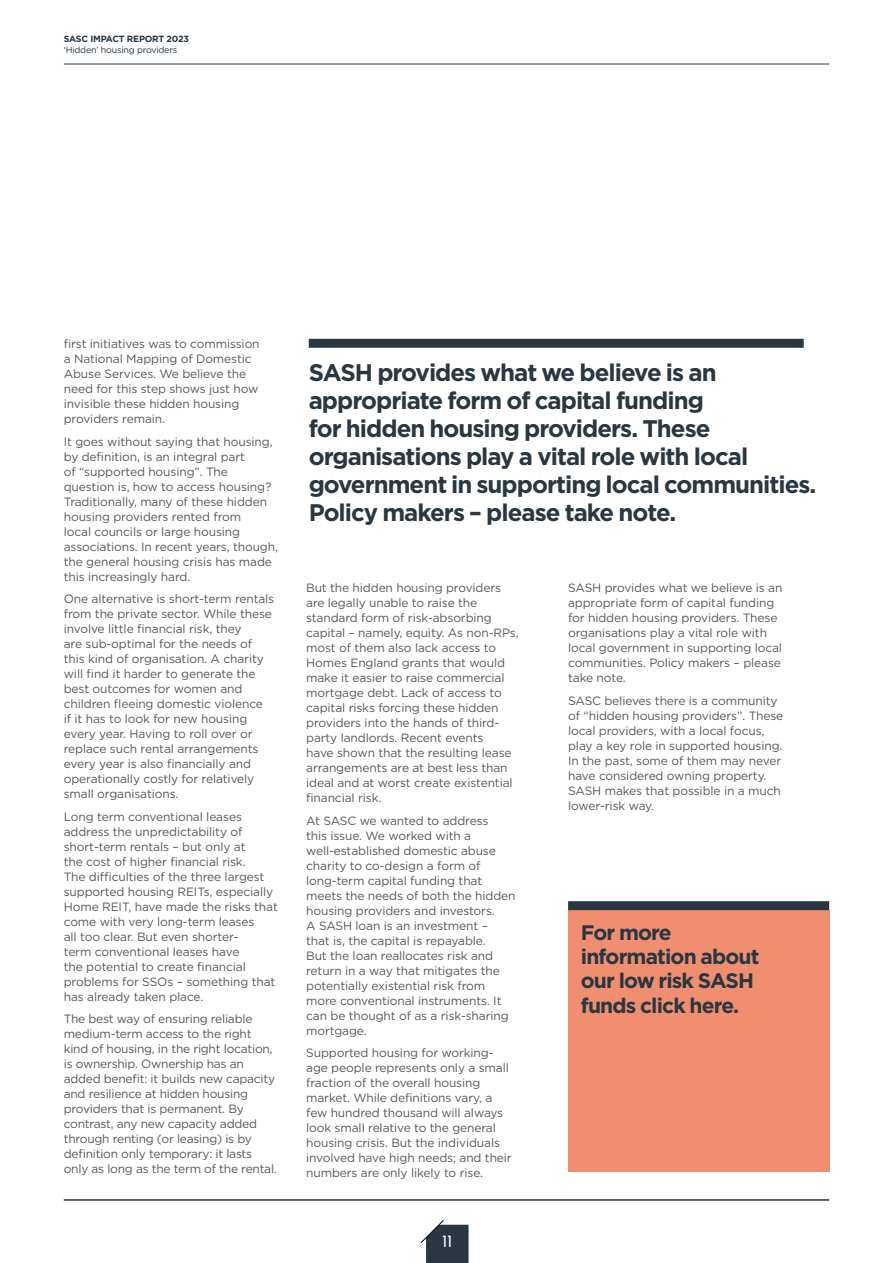
<style>
.page{position:relative;width:893px;height:1263px;background:#fff}
.page>*{position:absolute;margin:0;border:0;box-sizing:border-box;transform-origin:0 0}
.t1{font:700 24px/27.9px "Gotham";letter-spacing:-.04em;color:#283742}
.t2{font:700 21px/24.3px "Gotham";letter-spacing:-.04em;color:#283742}
.t3{font:500 condensed 15px "Futura";color:#fff}
.t4{font:12px/15px "Gotham";letter-spacing:-.01em;color:#575756}
.t5{font:9px "Gotham";letter-spacing:-.025em;color:#283742}
.t6{font:700 9px "Gotham";letter-spacing:-.025em;color:#283742}
</style>
<div class="page">
<hr style="left:64px;top:1199px;width:765px;height:2px;background:#283742">
<hr style="left:64px;top:64px;width:765px;height:1px;background:#283742">
<svg style="left:420px;top:1220px;width:49px;height:43px"></svg>
<div style="left:568px;top:910px;width:261px;height:261px;background:#f18e70"></div>
<div style="left:568px;top:901px;width:261px;height:9px;background:#283742"></div>
<div style="left:309px;top:339px;width:495px;height:9px;background:#283742"></div>
<p class="t6" style="left:64px;top:33px;width:127px">SASC IMPACT REPORT 2023</p>
<p class="t5" style="left:64px;top:44px;width:115px">‘Hidden’ housing providers</p>
<p class="t4" style="left:64px;top:336px;width:197px">first initiatives was to commission a National Mapping of Domestic<br>Abuse Services. We believe the need for this step shows just how invisible these hidden housing providers remain.</p>
<p class="t4" style="left:64px;top:434px;width:216px">It goes without saying that housing, by definition, is an integral part<br>of “supported housing”. The question is, how to access housing?<br>Traditionally, many of these hidden housing providers rented from<br>local councils or large housing associations. In recent years, though, the general housing crisis has made this increasingly hard.</p>
<p class="t4" style="left:64px;top:591px;width:212px">One alternative is short-term rentals from the private sector. While these involve little financial risk, they<br>are sub-optimal for the needs of this kind of organisation. A charity will find it harder to generate the best outcomes for women and children fleeing domestic violence<br>if it has to look for new housing every year. Having to roll over or replace such rental arrangements every year is also financially and operationally costly for relatively small organisations.</p>
<p class="t4" style="left:64px;top:809px;width:216px">Long term conventional leases address the unpredictability of short-term rentals – but only at<br>the cost of higher financial risk.<br>The difficulties of the three largest supported housing REITs, especially<br>Home REIT, have made the risks that come with very long-term leases<br>all too clear. But even shorter-<br>term conventional leases have<br>the potential to create financial problems for SSOs – something that has already taken place.</p>
<p class="t4" style="left:64px;top:1011px;width:215px">The best way of ensuring reliable medium-term access to the right kind of housing, in the right location, is ownership. Ownership has an added benefit: it builds new capacity and resilience at hidden housing providers that is permanent. By contrast, any new capacity added through renting (or leasing) is by definition only temporary: it lasts only as long as the term of the rental.</p>
<h1 class="t1" style="left:309px;top:359px;width:509px">SASH provides what we believe is an appropriate form of capital funding<br>for hidden housing providers. These organisations play a vital role with local government in supporting local communities.<br>Policy makers – please take note.</h1>
<p class="t4" style="left:306px;top:580px;width:214px">But the hidden housing providers are legally unable to raise the standard form of risk-absorbing capital – namely, equity. As non-RPs, most of them also lack access to<br>Homes England grants that would make it easier to raise commercial mortgage debt. Lack of access to capital risks forcing these hidden providers into the hands of third&shy;party landlords. Recent events<br>have shown that the resulting lease arrangements are at best less than ideal and at worst create existential financial risk.</p>
<p class="t4" style="left:306px;top:813px;width:211px">At SASC we wanted to address<br>this issue. We worked with a well-established domestic abuse charity to co-design a form of long-term capital funding that meets the needs of both the hidden housing providers and investors.<br>A SASH loan is an investment –<br>that is, the capital is repayable.<br>But the loan reallocates risk and return in a way that mitigates the potentially existential risk from more conventional instruments. It can be thought of as a risk-sharing mortgage.</p>
<p class="t4" style="left:306px;top:1045px;width:207px">Supported housing for working&shy;age people represents only a small fraction of the overall housing market. While definitions vary, a few hundred thousand will always look small relative to the general housing crisis. But the individuals involved have high needs; and their numbers are only likely to rise.</p>
<p class="t3" style="left:442px;top:1232px;width:13px">11</p>
<p class="t4" style="left:568px;top:580px;width:216px">SASH provides what we believe is an appropriate form of capital funding for hidden housing providers. These organisations play a vital role with local government in supporting local communities. Policy makers – please take note.</p>
<p class="t4" style="left:568px;top:693px;width:217px">SASC believes there is a community of “hidden housing providers”. These local providers, with a local focus, play a key role in supported housing.<br>In the past, some of them may never have considered owning property.<br>SASH makes that possible in a much lower-risk way.</p>
<h2 class="t2" style="left:581px;top:920px;width:180px">For more information about our low risk SASH funds click here.</h2>
</div>
